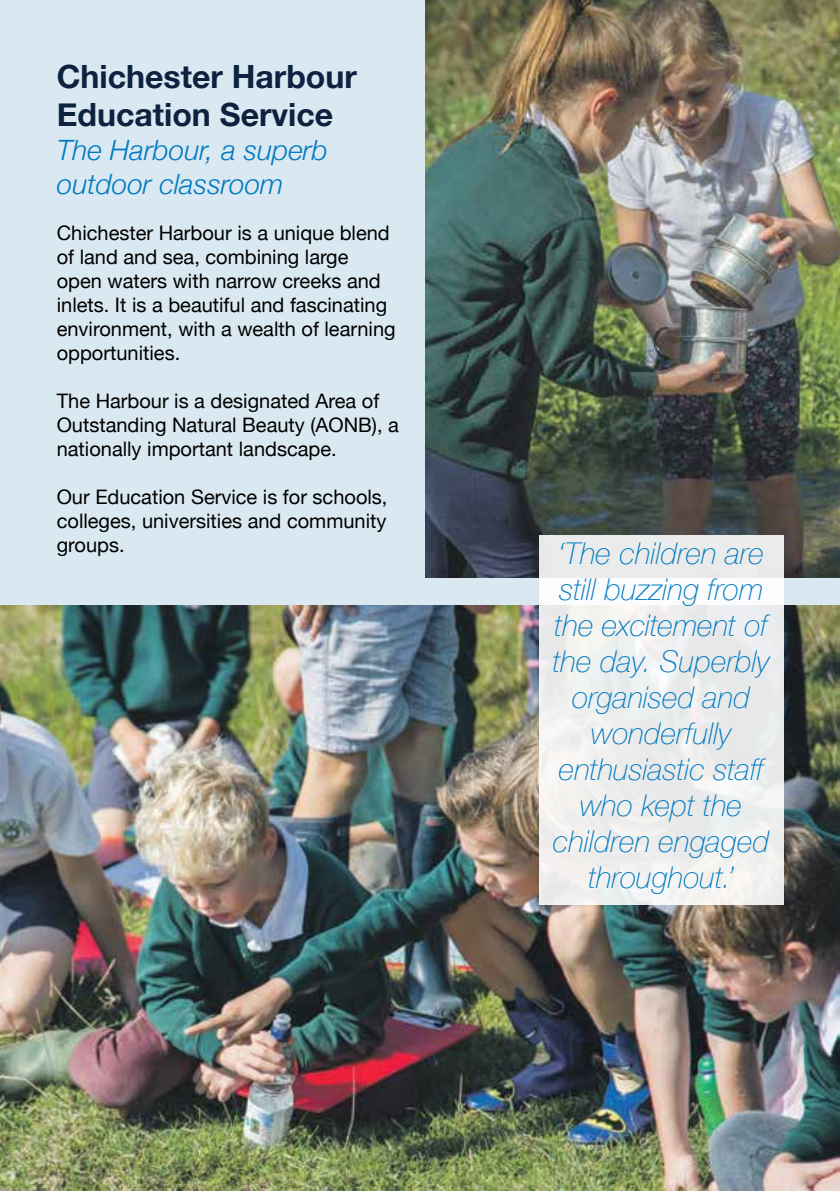
<style>
.page{position:relative;width:840px;height:1191px;background:#fff}
.page>*{position:absolute;margin:0;border:0;box-sizing:border-box;transform-origin:0 0}
.t1{font:700 32px/38.4px "Helvetica Neue";color:#0c223f}
.t2{font:italic 100 30px/36px "Helvetica Neue";color:#007ac2;text-align:center}
.t3{font:italic 300 28px/33.6px "Helvetica Neue";color:#007ac2}
.t4{font:20px/24px "Helvetica Neue";color:#000}
</style>
<div class="page">
<div style="left:0;top:0;width:839px;height:1191px;background:#dae9f1"></div>
<img style="left:0;top:606px;width:839px;height:585px">
<img style="left:425px;top:0;width:414px;height:577px">
<div style="left:539px;top:535px;width:243px;height:369px;background:linear-gradient(to bottom,#eeefef,#f0efee)"></div>
<h1 class="t1" style="left:57px;top:58px;width:301px">Chichester Harbour<br>Education Service</h1>
<h3 class="t3" style="left:57px;top:131px;width:272px">The Harbour, a superb outdoor classroom</h3>
<p class="t4" style="left:57px;top:222px;width:340px">Chichester Harbour is a unique blend of land and sea, combining large open waters with narrow creeks and inlets. It is a beautiful and fascinating environment, with a wealth of learning opportunities.</p>
<p class="t4" style="left:57px;top:390px;width:343px">The Harbour is a designated Area of<br>Outstanding Natural Beauty (AONB), a nationally important landscape.</p>
<p class="t4" style="left:57px;top:486px;width:332px;text-align:justify">Our Education Service is for schools, colleges, universities and community groups.</p>
<h2 class="t2" style="left:552px;top:534px;width:218px">‘The children are still buzzing from the excitement of the day. Superbly organised and wonderfully enthusiastic staff who kept the children engaged throughout.’</h2>
</div>
